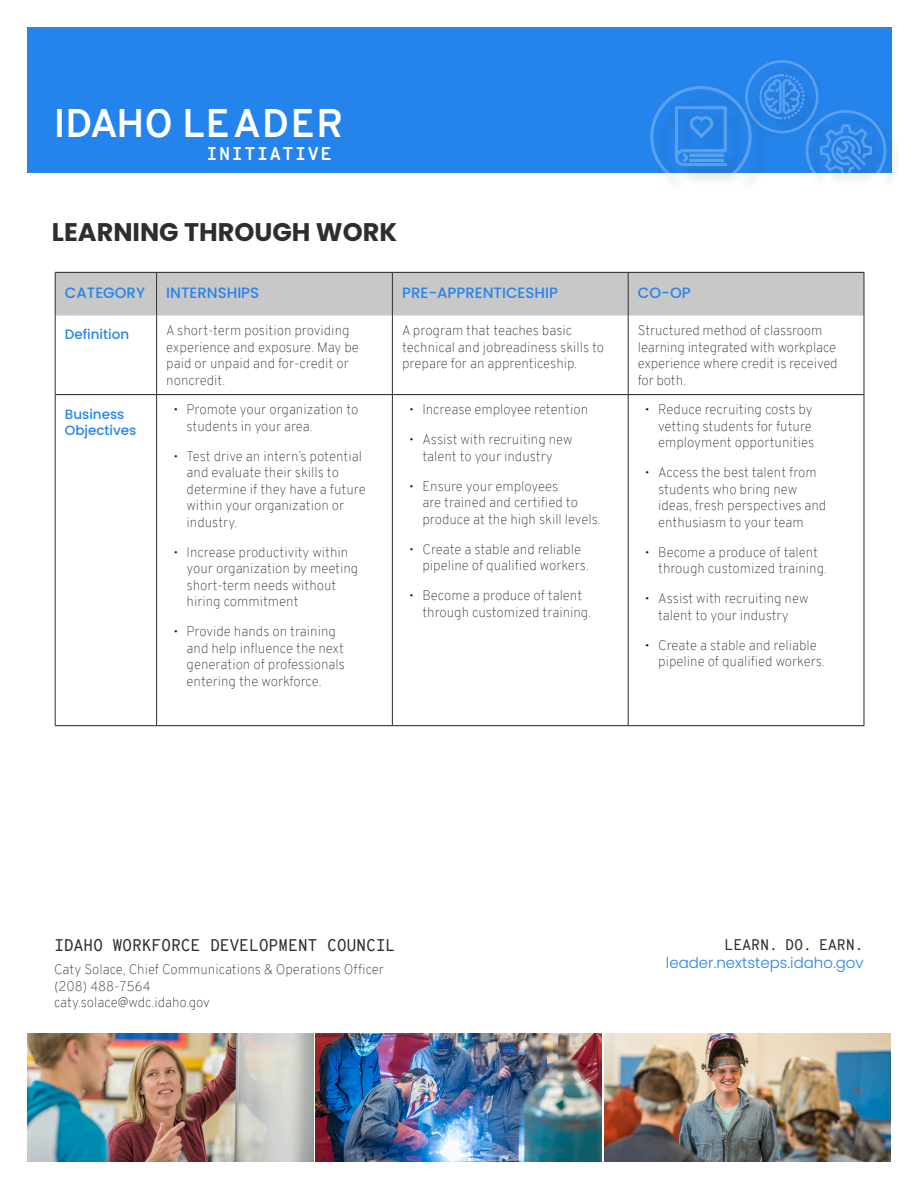
<style>
.page{position:relative;width:918px;height:1188px;background:#fff}
.page>*{position:absolute;margin:0;border:0;box-sizing:border-box;transform-origin:0 0}
.t1{font:700 39px "Overpass";letter-spacing:.03em;color:#fff}
.t2{font:700 25.5px "Poppins";color:#2e2e2e}
.t3{font:700 18px "Overpass Mono";letter-spacing:.09em;color:#fff}
.Table_subhead{font:16.5px "Overpass Mono";letter-spacing:-.025em;color:#2e2e2e}
.Table_subhead-2{font:500 15px "Poppins";color:#2584ec}
.t4{font:300 15px "Poppins";color:#2584ec}
.t5{font:15px "Overpass Mono";letter-spacing:-.025em;color:#2e2e2e}
.Body{font:100 13.5px/16.5px "Overpass";color:#231f20}
.Table_left_column{font:500 13.5px/16.5px "Poppins";color:#2584ec}
</style>
<div class="page">
<div style="left:27px;top:27px;width:864px;height:146px;background:#2584ec"></div>
<div style="left:808px;top:112px;width:94px;height:77px;background:#231f20;opacity:.75"></div>
<div style="left:653px;top:89px;width:119px;height:104px;background:#231f20;opacity:.75"></div>
<svg style="left:650px;top:60px;width:236px;height:113px"></svg>
<div style="left:56px;top:273px;width:808px;height:43px;background:#c8c8c8"></div>
<hr style="left:55px;top:316px;width:1px;height:79px;background:#2e2e2e">
<hr style="left:156px;top:316px;width:1px;height:78px;background:#2e2e2e">
<hr style="left:392px;top:316px;width:1px;height:78px;background:#2e2e2e">
<hr style="left:628px;top:316px;width:1px;height:78px;background:#2e2e2e">
<hr style="left:864px;top:316px;width:1px;height:79px;background:#2e2e2e">
<hr style="left:55px;top:395px;width:1px;height:330px;background:#2e2e2e">
<hr style="left:156px;top:395px;width:1px;height:330px;background:#2e2e2e">
<hr style="left:392px;top:395px;width:1px;height:330px;background:#2e2e2e">
<hr style="left:628px;top:395px;width:1px;height:330px;background:#2e2e2e">
<hr style="left:864px;top:395px;width:1px;height:330px;background:#2e2e2e">
<hr style="left:55px;top:394px;width:102px;height:1px;background:#231f20">
<hr style="left:157px;top:394px;width:235px;height:1px;background:#231f20">
<hr style="left:392px;top:394px;width:236px;height:1px;background:#231f20">
<hr style="left:628px;top:394px;width:236px;height:1px;background:#231f20">
<hr style="left:55px;top:725px;width:102px;height:1px;background:#231f20">
<hr style="left:157px;top:725px;width:235px;height:1px;background:#231f20">
<hr style="left:392px;top:725px;width:236px;height:1px;background:#231f20">
<hr style="left:628px;top:725px;width:236px;height:1px;background:#231f20">
<hr style="left:55px;top:272px;width:102px;height:1px;background:#231f20">
<hr style="left:157px;top:272px;width:235px;height:1px;background:#231f20">
<hr style="left:392px;top:272px;width:236px;height:1px;background:#231f20">
<hr style="left:628px;top:272px;width:236px;height:1px;background:#231f20">
<hr style="left:55px;top:273px;width:1px;height:43px;background:#2e2e2e">
<hr style="left:156px;top:273px;width:1px;height:43px;background:#2e2e2e">
<hr style="left:392px;top:273px;width:1px;height:43px;background:#2e2e2e">
<hr style="left:628px;top:273px;width:1px;height:43px;background:#2e2e2e">
<hr style="left:864px;top:273px;width:1px;height:43px;background:#2e2e2e">
<img style="left:27px;top:1034px;width:575px;height:127px">
<img style="left:604px;top:1034px;width:287px;height:127px">
<h1 class="t1" style="left:53px;top:95px;width:292px">IDAHO LEADER</h1>
<h3 class="t3" style="left:206px;top:141px;width:127px">INITIATIVE</h3>
<p class="t2" style="left:52px;top:218px;width:347px">LEARNING THROUGH WORK</p>
<p class="Table_subhead-2" style="left:65px;top:284px;width:82px">CATEGORY</p>
<p class="Table_subhead-2" style="left:166px;top:284px;width:94px">INTERNSHIPS</p>
<p class="Table_subhead-2" style="left:402px;top:284px;width:157px">PRE-APPRENTICESHIP</p>
<p class="Table_subhead-2" style="left:638px;top:284px;width:54px">CO-OP</p>
<p class="Table_left_column" style="left:65px;top:327px;width:66px">Definition</p>
<p class="Body" style="left:166px;top:323px;width:194px">A short-term position providing experience and exposure. May be paid or unpaid and for-credit or noncredit.</p>
<p class="Body" style="left:402px;top:323px;width:204px">A program that teaches basic technical and jobreadiness skills to prepare for an apprenticeship.</p>
<p class="Body" style="left:638px;top:323px;width:201px">Structured method of classroom learning integrated with workplace experience where credit is received for both.</p>
<p class="Table_left_column" style="left:65px;top:406px;width:73px">Business<br>Objectives</p>
<p class="Body" style="left:187px;top:402px;width:173px;text-indent:-14px">• Promote your organization to students in your area.</p>
<p class="Body" style="left:187px;top:448px;width:181px;text-indent:-14px">• Test drive an intern’s potential and evaluate their skills to determine if they have a future within your organization or industry.</p>
<p class="Body" style="left:187px;top:544px;width:173px;text-indent:-14px">• Increase productivity within your organization by meeting short-term needs without hiring commitment</p>
<p class="Body" style="left:187px;top:624px;width:160px;text-indent:-14px">• Provide hands on training and help influence the next generation of professionals entering the workforce.</p>
<p class="Body" style="left:658px;top:402px;width:158px;text-indent:-14px">• Reduce recruiting costs by vetting students for future employment opportunities</p>
<p class="Body" style="left:658px;top:465px;width:170px;text-indent:-14px">• Access the best talent from students who bring new ideas, fresh perspectives and enthusiasm to your team</p>
<p class="Body" style="left:658px;top:544px;width:170px;text-indent:-14px">• Become a produce of talent through customized training.</p>
<p class="Body" style="left:645px;top:591px;width:165px;text-align:center">• Assist with recruiting new talent to your industry</p>
<p class="Body" style="left:658px;top:637px;width:168px;text-indent:-14px">• Create a stable and reliable pipeline of qualified workers.</p>
<p class="Body" style="left:409px;top:402px;width:181px">• Increase employee retention</p>
<p class="Body" style="left:409px;top:432px;width:165px;text-align:center">• Assist with recruiting new talent to your industry</p>
<p class="Body" style="left:422px;top:478px;width:180px;text-indent:-14px">• Ensure your employees<br>are trained and certified to produce at the high skill levels.</p>
<p class="Body" style="left:422px;top:541px;width:168px;text-indent:-14px">• Create a stable and reliable pipeline of qualified workers.</p>
<p class="Body" style="left:422px;top:588px;width:170px;text-indent:-14px">• Become a produce of talent through customized training.</p>
<p class="Table_subhead" style="left:54px;top:933px;width:343px">IDAHO WORKFORCE DEVELOPMENT COUNCIL</p>
<p class="Body" style="left:54px;top:961px;width:332px">Caty Solace, Chief Communications &amp; Operations Officer (208) 488-7564<br>caty.solace@wdc.idaho.gov</p>
<p class="t5" style="left:725px;top:934px;width:141px">LEARN. DO. EARN.</p>
<p class="t4" style="left:666px;top:954px;width:199px">leader.nextsteps.idaho.gov</p>
</div>
